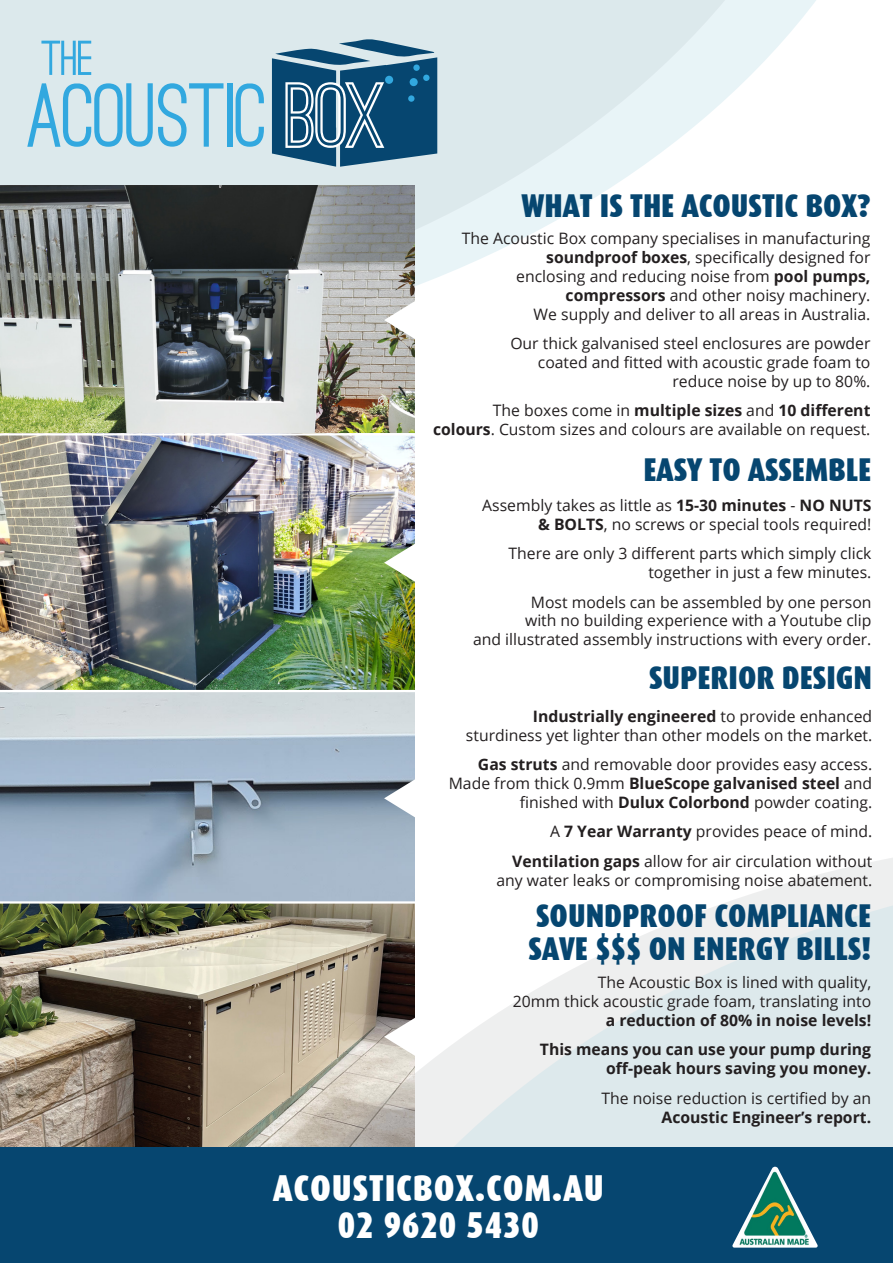
<style>
.page{position:relative;width:893px;height:1263px;background:#fff}
.page>*{position:absolute;margin:0;border:0;box-sizing:border-box;transform-origin:0 0}
.t1{font:900 37.5px/37.5px "Dax Condensed";letter-spacing:.025em;color:#fff;text-align:center}
.t2{font:900 33px/33px "Dax Condensed";color:#064670}
.t3{font:15.75px/18.9px "Open Sans";color:#231f20;text-align:right}
.t4{font:700 15.75px/29.4px "Open Sans";color:#231f20;text-align:right}
.s1{font-weight:700}
</style>
<div class="page">
<img style="left:0;top:692px;width:414px;height:209px">
<svg style="left:0;top:0;width:816px;height:367px"></svg>
<img style="left:0;top:903px;width:172px;height:244px">
<svg style="left:172px;top:834px;width:721px;height:313px"></svg>
<svg style="left:262px;top:860px;width:631px;height:287px"></svg>
<div style="left:0;top:1147px;width:893px;height:116px;background:#064670"></div>
<svg style="left:384px;top:1015px;width:35px;height:43px"></svg>
<img style="left:732px;top:1170px;width:86px;height:78px">
<svg style="left:27px;top:83px;width:196px;height:64px;background:#a7d4e7"></svg>
<div style="left:227px;top:83px;width:5px;height:64px;background:#32a8df"></div>
<svg style="left:236px;top:83px;width:28px;height:64px;background:#a2d2e7"></svg>
<svg style="left:272px;top:38px;width:165px;height:129px;background:#4c7b99"></svg>
<svg style="left:41px;top:41px;width:50px;height:34px;background:#a5d3e7"></svg>
<img style="left:0;top:185px;width:414px;height:505px">
<svg style="left:384px;top:298px;width:35px;height:44px"></svg>
<svg style="left:384px;top:777px;width:31px;height:43px"></svg>
<hr style="left:0;top:901px;width:418px;height:2px;background:#fff">
<hr style="left:0;top:433px;width:424px;height:2px;background:#fff">
<svg style="left:384px;top:541px;width:31px;height:43px"></svg>
<h2 class="t2" style="left:521px;top:189px;width:351px">WHAT IS THE ACOUSTIC BOX?</h2>
<p class="t3" style="left:462px;top:229px;width:410px">The Acoustic Box company specialises in manufacturing <span class="s1">soundproof boxes</span>, specifically designed for<br>enclosing and reducing noise from <span class="s1">pool pumps, compressors</span> and other noisy machinery.<br>We supply and deliver to all areas in Australia.</p>
<p class="t3" style="left:510px;top:334px;width:362px">Our thick galvanised steel enclosures are powder coated and fitted with acoustic grade foam to reduce noise by up to 80%.</p>
<p class="t3" style="left:433px;top:401px;width:439px">The boxes come in <span class="s1">multiple sizes</span> and <span class="s1">10 different colours</span>. Custom sizes and colours are available on request.</p>
<h2 class="t2" style="left:643px;top:453px;width:229px">EASY TO ASSEMBLE</h2>
<p class="t3" style="left:482px;top:495px;width:391px">Assembly takes as little as <span class="s1">15-30 minutes</span> - <span class="s1">NO NUTS &amp; BOLTS</span>, no screws or special tools required!</p>
<p class="t3" style="left:508px;top:544px;width:364px">There are only 3 different parts which simply click together in just a few minutes.</p>
<p class="t3" style="left:473px;top:592px;width:400px">Most models can be assembled by one person<br>with no building experience with a Youtube clip<br>and illustrated assembly instructions with every order.</p>
<h2 class="t2" style="left:649px;top:661px;width:225px">SUPERIOR DESIGN</h2>
<p class="t3" style="left:466px;top:706px;width:408px"><span class="s1">Industrially engineered</span> to provide enhanced sturdiness yet lighter than other models on the market.</p>
<p class="t3" style="left:449px;top:754px;width:425px"><span class="s1">Gas struts</span> and removable door provides easy access.<br>Made from thick 0.9mm <span class="s1">BlueScope galvanised steel</span> and finished with <span class="s1">Dulux Colorbond</span> powder coating.</p>
<p class="t3" style="left:512px;top:816px;width:362px;line-height:29.4px">A <span class="s1">7 Year Warranty</span> provides peace of mind.<br><span class="s1">Ventilation gaps</span> allow for air circulation without</p>
<p class="t3" style="left:496px;top:870px;width:377px">any water leaks or compromising noise abatement.</p>
<h2 class="t2" style="left:529px;top:899px;width:344px">SOUNDPROOF COMPLIANCE<br>SAVE $$$ ON ENERGY BILLS!</h2>
<p class="t3" style="left:513px;top:972px;width:360px">The Acoustic Box is lined with quality,<br>20mm thick acoustic grade foam, translating into</p>
<p class="t4" style="left:540px;top:1005px;width:333px">a reduction of 80% in noise levels!<br>This means you can use your pump during</p>
<p class="t4" style="left:606px;top:1053px;width:267px">off-peak hours saving you money.</p>
<p class="t3" style="left:601px;top:1088px;width:271px">The noise reduction is certified by an</p>
<p class="t4" style="left:661px;top:1102px;width:211px">Acoustic Engineer’s report.</p>
<h1 class="t1" style="left:273px;top:1169px;width:332px">ACOUSTICBOX.COM.AU<br>02 9620 5430</h1>
</div>
